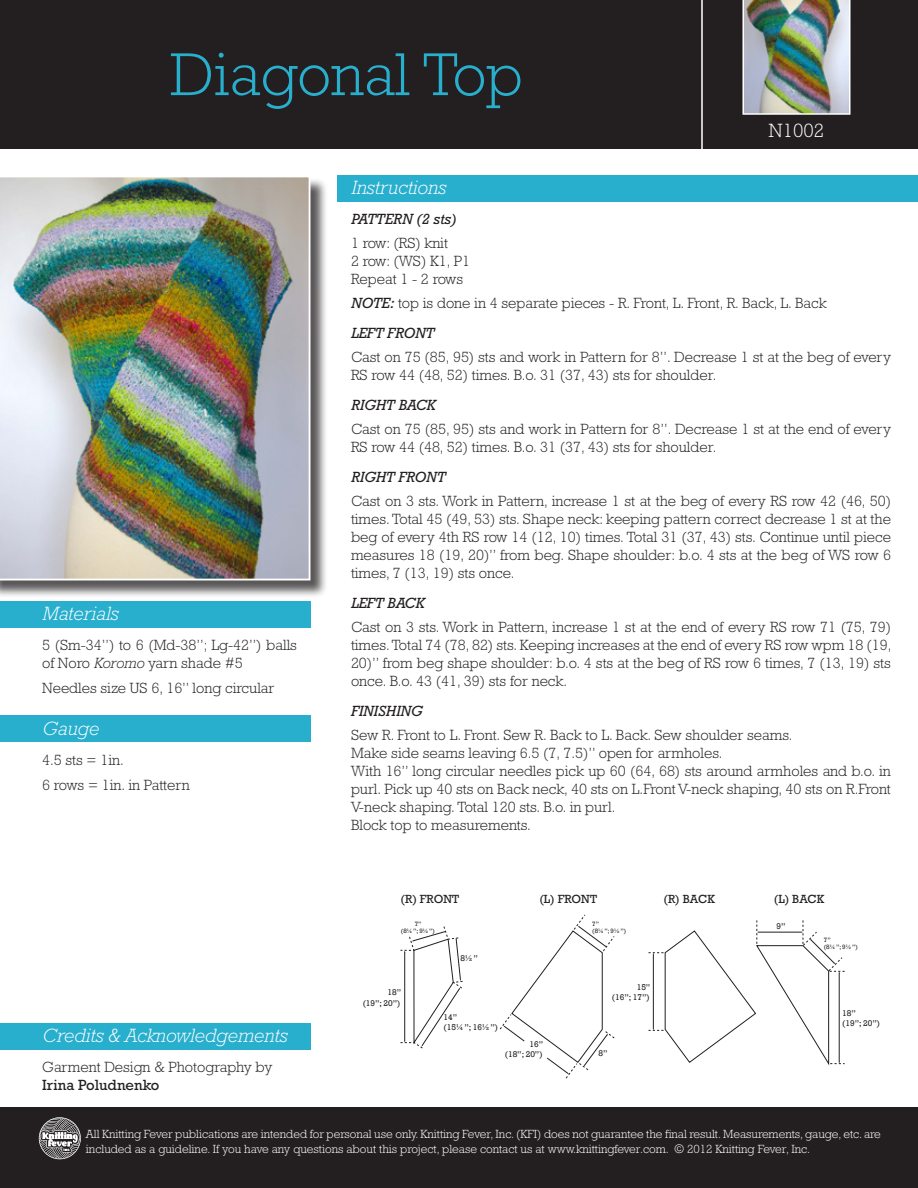
<style>
.page{position:relative;width:918px;height:1188px;background:#fff}
.page>*{position:absolute;margin:0;border:0;box-sizing:border-box;transform-origin:0 0}
.t1{font:300 61.5px "Rockwell Std";color:#28afcd}
.t2{font:italic 300 19.5px "Rockwell Std";color:#fff}
.t3{font:300 19.5px "Rockwell Std";color:#fff}
.t4{font:300 15px/18px "Rockwell Std";color:#231f20}
.t5{font:italic 15px "Rockwell Std";color:#231f20}
.t6{font:15px "Rockwell Std";color:#231f20}
.t7{font:12.15px "Rockwell";color:#231f20}
.t8{font:300 12px/14.4px "Rockwell Std";color:#fff}
.t9{font:8.55px/10.2px "Rockwell";color:#231f20;text-align:right}
.t10{font:6.45px/7.6px "Rockwell";color:#231f20}
.s1{font-style:italic}
.s2{font-weight:400;font-style:italic}
</style>
<div class="page">
<div style="left:0;top:1023px;width:310px;height:27px;background:#28afcd"></div>
<div style="left:338px;top:176px;width:580px;height:26px;background:#28afcd"></div>
<div style="left:0;top:601px;width:310px;height:27px;background:#28afcd"></div>
<div style="left:0;top:716px;width:310px;height:26px;background:#28afcd"></div>
<div style="left:0;top:1107px;width:918px;height:81px;background:#231f20"></div>
<div style="left:0;top:177px;width:328px;height:421px;background:#231f20;opacity:.75"></div>
<img style="left:0;top:177px;width:310px;height:403px">
<div style="left:0;top:0;width:918px;height:148px;background:#231f20"></div>
<svg style="left:39px;top:1117px;width:42px;height:42px"></svg>
<img style="left:742px;top:0;width:108px;height:115px">
<hr style="left:701px;top:0;width:2px;height:150px;background:#fff">
<svg style="left:500px;top:914px;width:115px;height:165px"></svg>
<svg style="left:648px;top:920px;width:197px;height:145px"></svg>
<svg style="left:400px;top:926px;width:63px;height:123px"></svg>
<h1 class="t1" style="left:170px;top:39px;width:354px">Diagonal Top</h1>
<h2 class="t3" style="left:769px;top:119px;width:57px">N1002</h2>
<h2 class="t2" style="left:42px;top:602px;width:77px">Materials</h2>
<p class="t4" style="left:42px;top:636px;width:256px">5 (Sm-34”) to 6 (Md-38”; Lg-42”) balls of Noro <span class="s1">Koromo</span> yarn shade #5</p>
<p class="t4" style="left:42px;top:679px;width:234px">Needles size US 6, 16” long circular</p>
<h2 class="t2" style="left:42px;top:717px;width:58px">Gauge</h2>
<p class="t4" style="left:42px;top:747px;width:149px;line-height:25.5px">4.5 sts = 1in.<br>6 rows = 1in. in Pattern</p>
<h2 class="t2" style="left:42px;top:1024px;width:247px">Credits &amp; Acknowledgements</h2>
<p class="t4" style="left:42px;top:1058px;width:232px">Garment Design &amp; Photography by</p>
<p class="t6" style="left:42px;top:1076px;width:119px">Irina Poludnenko</p>
<h2 class="t2" style="left:351px;top:176px;width:96px">Instructions</h2>
<p class="t5" style="left:351px;top:210px;width:107px">PATTERN (2 sts)</p>
<p class="t4" style="left:351px;top:233px;width:121px">1 row: (RS) knit<br>2 row: (WS) K1, P1<br>Repeat 1 - 2 rows</p>
<p class="t4" style="left:351px;top:287px;width:477px;line-height:30px"><span class="s2">NOTE:</span> top is done in 4 separate pieces - R. Front, L. Front, R. Back, L. Back<br><span class="s2">LEFT FRONT</span></p>
<p class="t4" style="left:351px;top:347px;width:541px">Cast on 75 (85, 95) sts and work in Pattern for 8”. Decrease 1 st at the beg of every<br>RS row 44 (48, 52) times. B.o. 31 (37, 43) sts for shoulder.</p>
<p class="t5" style="left:351px;top:396px;width:86px">RIGHT BACK</p>
<p class="t4" style="left:351px;top:419px;width:541px">Cast on 75 (85, 95) sts and work in Pattern for 8”. Decrease 1 st at the end of every<br>RS row 44 (48, 52) times. B.o. 31 (37, 43) sts for shoulder.</p>
<p class="t5" style="left:351px;top:468px;width:96px">RIGHT FRONT</p>
<p class="t4" style="left:351px;top:491px;width:542px;text-align:justify">Cast on 3 sts. Work in Pattern, increase 1 st at the beg of every RS row 42 (46, 50) times. Total 45 (49, 53) sts. Shape neck: keeping pattern correct decrease 1 st at the beg of every 4th RS row 14 (12, 10) times. Total 31 (37, 43) sts. Continue until piece measures 18 (19, 20)” from beg. Shape shoulder: b.o. 4 sts at the beg of WS row 6 times, 7 (13, 19) sts once.</p>
<p class="t5" style="left:351px;top:594px;width:75px">LEFT BACK</p>
<p class="t4" style="left:351px;top:617px;width:542px;text-align:justify">Cast on 3 sts. Work in Pattern, increase 1 st at the end of every RS row 71 (75, 79) times. Total 74 (78, 82) sts. Keeping increases at the end of every RS row wpm 18 (19, 20)” from beg shape shoulder: b.o. 4 sts at the beg of RS row 6 times, 7 (13, 19) sts once. B.o. 43 (41, 39) sts for neck.</p>
<p class="t5" style="left:351px;top:702px;width:73px">FINISHING</p>
<p class="t4" style="left:351px;top:725px;width:541px">Sew R. Front to L. Front. Sew R. Back to L. Back. Sew shoulder seams.<br>Make side seams leaving 6.5 (7, 7.5)” open for armholes.<br>With 16” long circular needles pick up 60 (64, 68) sts around armholes and b.o. in purl. Pick up 40 sts on Back neck, 40 sts on L.Front V-neck shaping, 40 sts on R.Front V-neck shaping. Total 120 sts. B.o. in purl.<br>Block top to measurements.</p>
<p class="t7" style="left:401px;top:891px;width:60px">(R) FRONT</p>
<p class="t7" style="left:539px;top:891px;width:59px">(L) FRONT</p>
<p class="t7" style="left:663px;top:891px;width:53px">(R) BACK</p>
<p class="t7" style="left:774px;top:891px;width:52px">(L) BACK</p>
<p class="t10" style="left:401px;top:920px;width:35px;text-align:center">7”<br>(8¼”; 9½”)</p>
<p class="t10" style="left:592px;top:920px;width:35px">7”<br>(8¼”; 9½”)</p>
<p class="t9" style="left:461px;top:953px;width:19px">8½”</p>
<p class="t9" style="left:363px;top:987px;width:40px">18”<br>(19”; 20”)</p>
<p class="t9" style="left:444px;top:1012px;width:56px;text-align:left">14”<br>(15¼”; 16½”)</p>
<p class="t9" style="left:505px;top:1039px;width:40px">16”<br>(18”; 20”)</p>
<p class="t9" style="left:612px;top:982px;width:40px">15”<br>(16”; 17”)</p>
<p class="t9" style="left:598px;top:1048px;width:11px">8”</p>
<p class="t9" style="left:777px;top:921px;width:11px">9”</p>
<p class="t10" style="left:824px;top:936px;width:35px">7”<br>(8¼”; 9½”)</p>
<p class="t9" style="left:842px;top:1008px;width:39px;text-align:left">18”<br>(19”; 20”)</p>
<p class="t8" style="left:86px;top:1127px;width:796px">All Knitting Fever publications are intended for personal use only. Knitting Fever, Inc. (KFI) does not guarantee the final result. Measurements, gauge, etc. are included as a guideline. If you have any questions about this project, please contact us at www.knittingfever.com. © 2012 Knitting Fever, Inc.</p>
</div>
